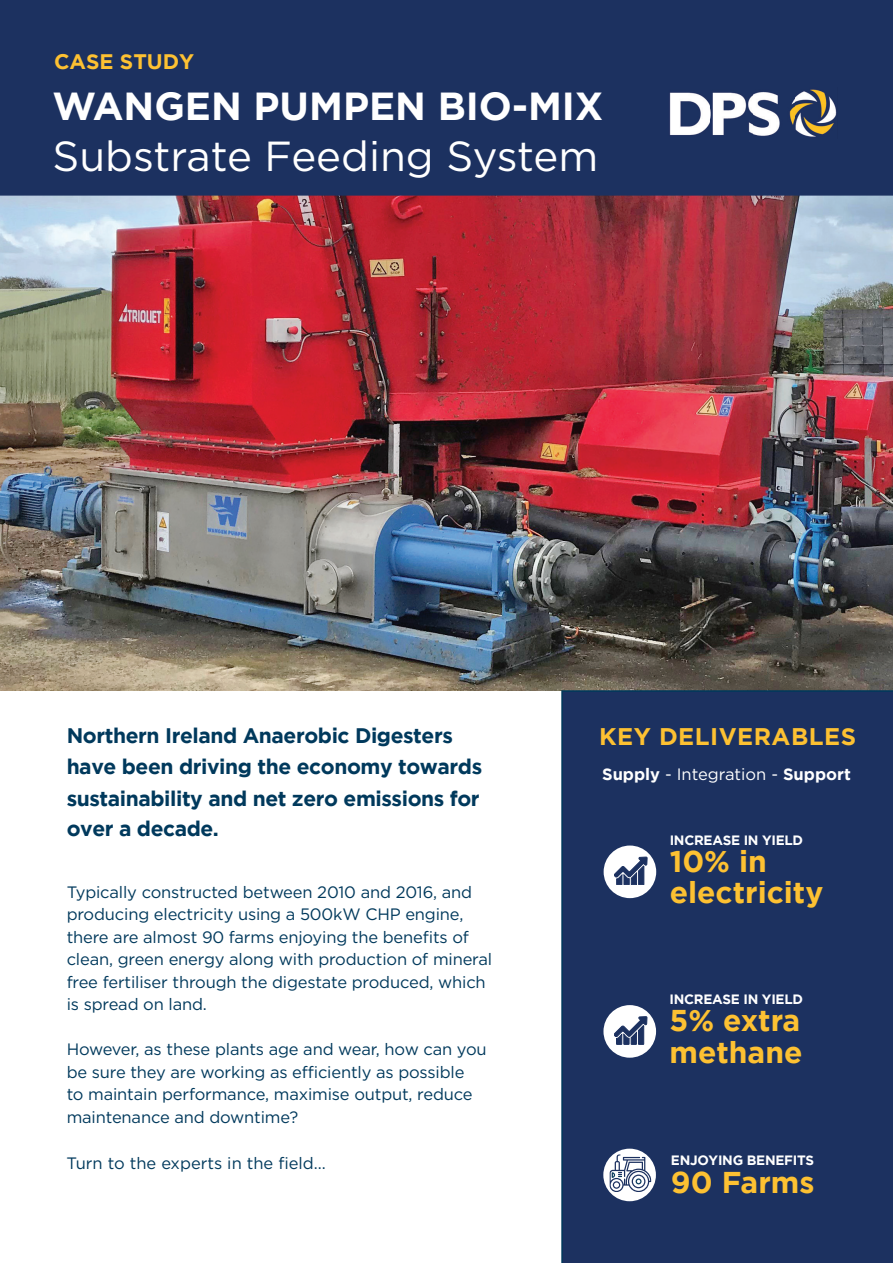
<style>
.page{position:relative;width:893px;height:1263px;background:#fff}
.page>*{position:absolute;margin:0;border:0;box-sizing:border-box;transform-origin:0 0}
.t1{font:42px "Gotham HTF";color:#fff}
.t2{font:39px "Gotham HTF Bold 2";color:#fff}
.t3{font:30px/31.5px "Gotham HTF Bold 2";color:#fdc132}
.t4{font:700 24px "Gotham";letter-spacing:.02em;color:#fdc132}
.t5{font:700 21px/31px "Gotham";letter-spacing:-.02em;color:#00395c}
.t6{font:700 21px "Gotham";color:#fdc132}
.t7{font:16.5px/22.5px "Gotham HTF";letter-spacing:-.01em;color:#00395c}
.t8{font:16.5px "Gotham HTF Bold 2";color:#fff}
.t9{font:700 13.5px "Gotham";letter-spacing:-.02em;color:#fff}
.s1{font-family:"Gotham HTF"}
</style>
<div class="page">
<img style="left:0;top:196px;width:893px;height:494px">
<div style="left:561px;top:690px;width:332px;height:573px;background:#1c3160"></div>
<div style="left:603px;top:1149px;width:53px;height:52px;background:#fff;border-radius:50%"></div>
<svg style="left:609px;top:1154px;width:42px;height:38px"></svg>
<div style="left:0;top:0;width:893px;height:196px;background:#1c3160"></div>
<img style="left:669px;top:87px;width:169px;height:51px">
<div style="left:604px;top:845px;width:52px;height:53px;background:#fff;border-radius:50%"></div>
<svg style="left:614px;top:857px;width:33px;height:28px"></svg>
<div style="left:603px;top:1005px;width:53px;height:53px;background:#fff;border-radius:50%"></div>
<svg style="left:614px;top:1016px;width:33px;height:28px"></svg>
<p class="t6" style="left:54px;top:50px;width:142px">CASE STUDY</p>
<h2 class="t2" style="left:52px;top:84px;width:552px">WANGEN PUMPEN BIO-MIX</h2>
<h1 class="t1" style="left:52px;top:133px;width:547px">Substrate Feeding System</h1>
<p class="t5" style="left:67px;top:719px;width:417px">Northern Ireland Anaerobic Digesters have been driving the economy towards sustainability and net zero emissions for over a decade.</p>
<p class="t7" style="left:67px;top:880px;width:427px">Typically constructed between 2010 and 2016, and producing electricity using a 500kW CHP engine, there are almost 90 farms enjoying the benefits of clean, green energy along with production of mineral free fertiliser through the digestate produced, which is spread on land.</p>
<p class="t7" style="left:67px;top:1038px;width:421px">However, as these plants age and wear, how can you be sure they are working as efficiently as possible<br>to maintain performance, maximise output, reduce maintenance and downtime?</p>
<p class="t7" style="left:67px;top:1151px;width:261px">Turn to the experts in the field...</p>
<h3 class="t4" style="left:599px;top:722px;width:258px">KEY DELIVERABLES</h3>
<p class="t8" style="left:602px;top:765px;width:250px">Supply <span class="s1">- Integration -</span> Support</p>
<p class="t9" style="left:670px;top:832px;width:135px">INCREASE IN YIELD</p>
<h3 class="t3" style="left:670px;top:845px;width:155px">10% in electricity</h3>
<p class="t9" style="left:670px;top:992px;width:135px">INCREASE IN YIELD</p>
<h3 class="t3" style="left:670px;top:1004px;width:134px">5% extra methane</h3>
<p class="t9" style="left:671px;top:1152px;width:145px">ENJOYING BENEFITS</p>
<h3 class="t3" style="left:671px;top:1166px;width:145px">90 Farms</h3>
</div>
